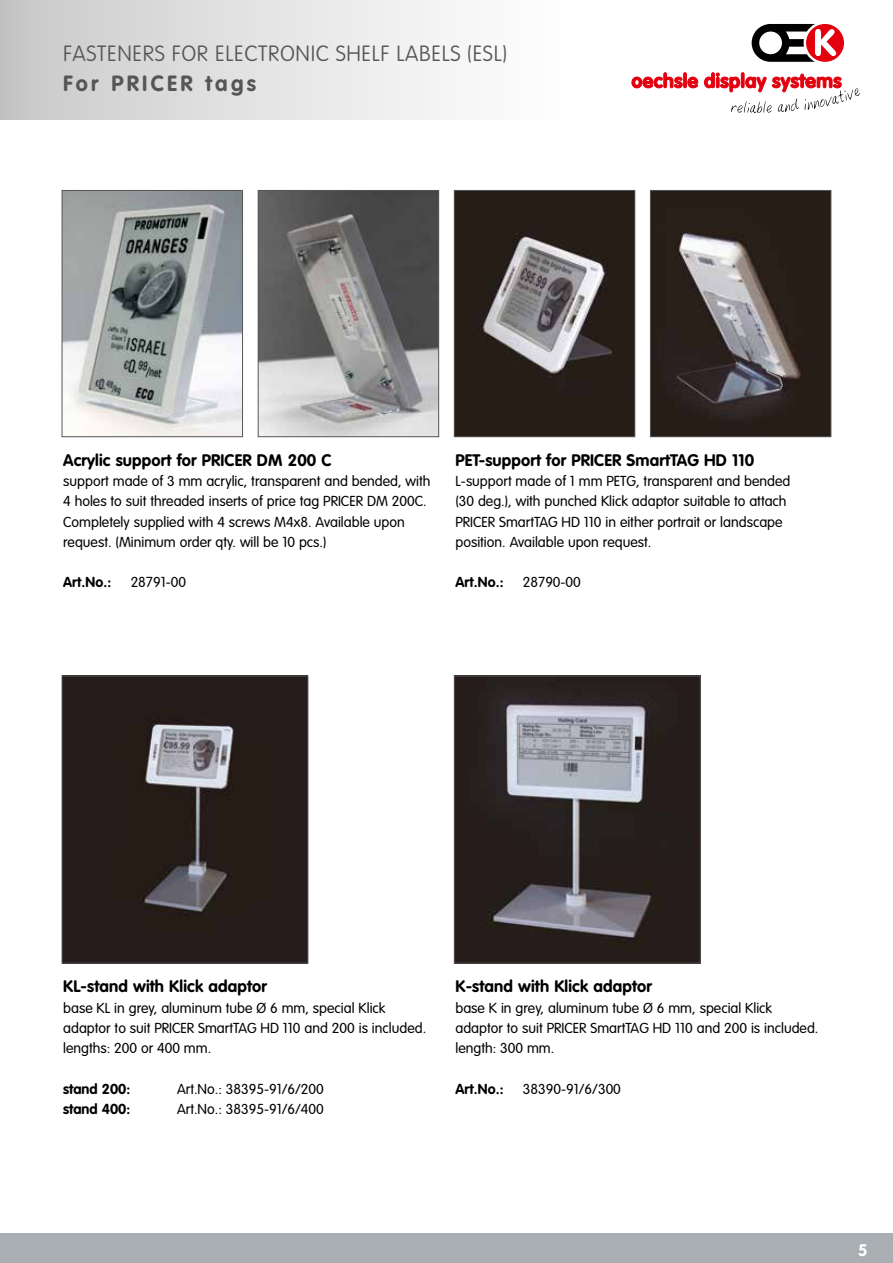
<style>
.page{position:relative;width:893px;height:1263px;background:#fff}
.page>*{position:absolute;margin:0;border:0;box-sizing:border-box;transform-origin:0 0}
.t1{font:100 21.75px "VAG Rounded Std";letter-spacing:.03em;color:#565656}
.t2{font:700 21.75px "VAG Rounded Std";letter-spacing:.15em;color:#565656}
.t3{font:700 16.5px "VAG Rounded Std";letter-spacing:.01em;color:#000}
.t4{font:700 16.5px "VAG Rounded Std";color:#fff}
.t5{font:300 14.25px/20.2px "VAG Rounded Std";color:#000}
.t6{font:700 14.25px "VAG Rounded Std";color:#000}
</style>
<div class="page">
<div style="left:0;top:1233px;width:893px;height:30px;background:#a8aeb2"></div>
<div style="left:0;top:0;width:563px;height:119px;background:linear-gradient(to right,#c9c9c9,#fff)"></div>
<img style="left:64px;top:192px;width:177px;height:243px">
<div style="left:62px;top:190px;width:181px;height:247px;border:1px solid #565656"></div>
<img style="left:260px;top:192px;width:177px;height:243px">
<div style="left:258px;top:190px;width:181px;height:247px;border:1px solid #565656"></div>
<img style="left:456px;top:192px;width:177px;height:243px">
<div style="left:454px;top:190px;width:181px;height:247px;border:1px solid #565656"></div>
<img style="left:652px;top:192px;width:177px;height:243px">
<div style="left:650px;top:190px;width:181px;height:247px;border:1px solid #565656"></div>
<img style="left:64px;top:678px;width:242px;height:283px">
<div style="left:62px;top:676px;width:246px;height:287px;border:1px solid #565656"></div>
<img style="left:456px;top:678px;width:243px;height:283px">
<div style="left:454px;top:676px;width:247px;height:287px;border:1px solid #565656"></div>
<svg style="left:632px;top:73px;width:66px;height:15px"></svg>
<svg style="left:704px;top:73px;width:156px;height:40px"></svg>
<svg style="left:752px;top:24px;width:92px;height:38px"></svg>
<h1 class="t1" style="left:63px;top:41px;width:445px">FASTENERS FOR ELECTRONIC SHELF LABELS (ESL)</h1>
<h1 class="t2" style="left:63px;top:70px;width:195px">For PRICER tags</h1>
<p class="t3" style="left:63px;top:450px;width:270px">Acrylic support for PRICER DM 200 C</p>
<p class="t5" style="left:63px;top:471px;width:369px">support made of 3 mm acrylic, transparent and bended, with 4 holes to suit threaded inserts of price tag PRICER DM 200C.<br>Completely supplied with 4 screws M4x8. Available upon request. (Minimum order qty. will be 10 pcs.)</p>
<p class="t6" style="left:63px;top:574px;width:50px">Art.No.:</p>
<p class="t5" style="left:131px;top:573px;width:57px">28791-00</p>
<p class="t3" style="left:455px;top:450px;width:300px">PET-support for PRICER SmartTAG HD 110</p>
<p class="t5" style="left:455px;top:471px;width:337px">L-support made of 1 mm PETG, transparent and bended (30 deg.), with punched Klick adaptor suitable to attach PRICER SmartTAG HD 110 in either portrait or landscape position. Available upon request.</p>
<p class="t6" style="left:455px;top:574px;width:50px">Art.No.:</p>
<p class="t5" style="left:523px;top:573px;width:59px">28790-00</p>
<p class="t3" style="left:63px;top:977px;width:205px">KL-stand with Klick adaptor</p>
<p class="t5" style="left:63px;top:998px;width:365px">base KL in grey, aluminum tube Ø 6 mm, special Klick adaptor to suit PRICER SmartTAG HD 110 and 200 is included. lengths: 200 or 400 mm.</p>
<p class="t6" style="left:63px;top:1080px;width:69px">stand 200:</p>
<p class="t5" style="left:177px;top:1079px;width:148px">Art.No.: 38395-91/6/200</p>
<p class="t6" style="left:63px;top:1100px;width:69px">stand 400:</p>
<p class="t5" style="left:177px;top:1099px;width:148px">Art.No.: 38395-91/6/400</p>
<p class="t3" style="left:455px;top:977px;width:198px">K-stand with Klick adaptor</p>
<p class="t5" style="left:455px;top:998px;width:365px">base K in grey, aluminum tube Ø 6 mm, special Klick adaptor to suit PRICER SmartTAG HD 110 and 200 is included. length: 300 mm.</p>
<p class="t6" style="left:455px;top:1080px;width:50px">Art.No.:</p>
<p class="t5" style="left:523px;top:1079px;width:100px">38390-91/6/300</p>
<p class="t4" style="left:858px;top:1240px;width:11px">5</p>
</div>
